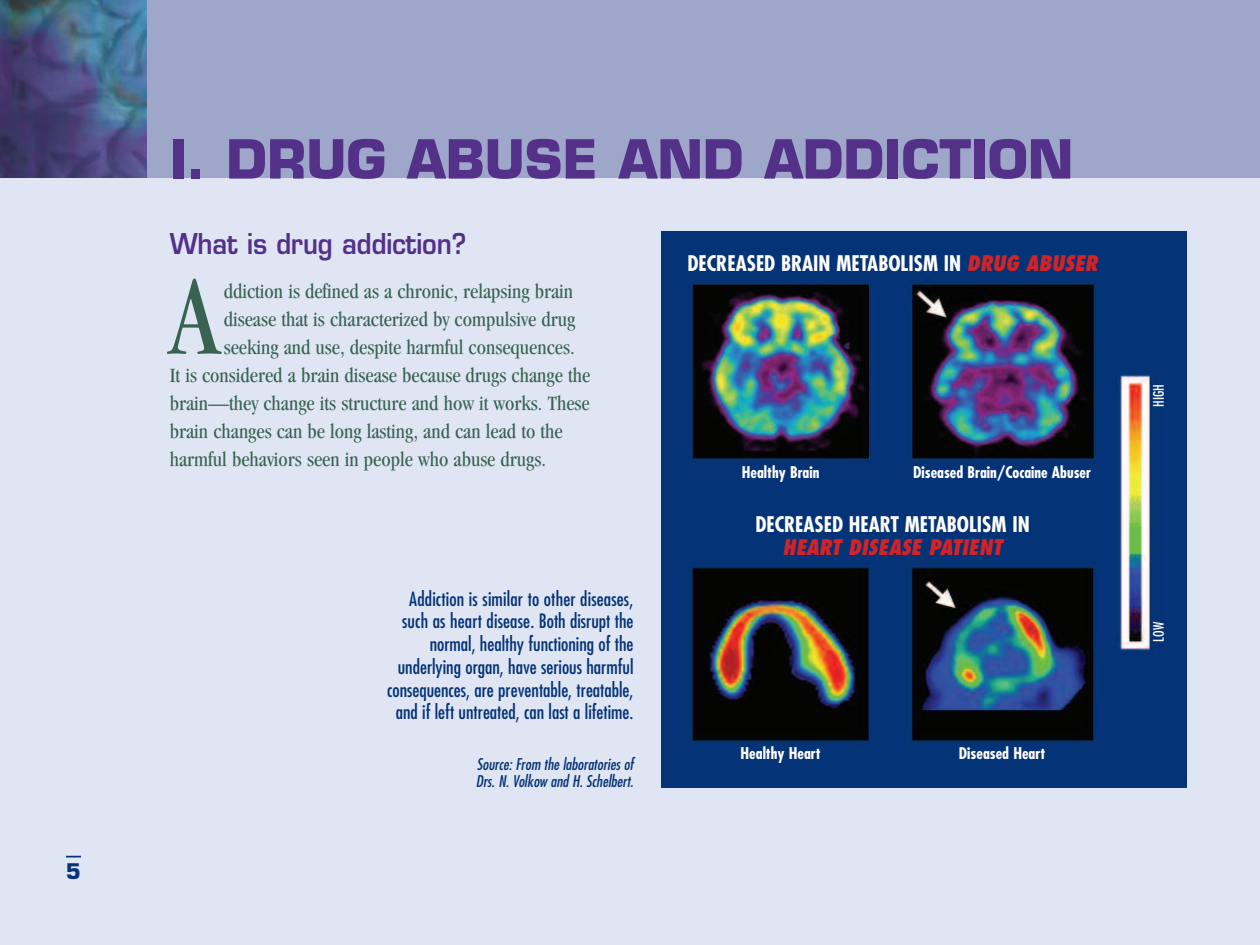
<style>
.page{position:relative;width:1260px;height:945px;background:#fff}
.page>*{position:absolute;margin:0;border:0;box-sizing:border-box;transform-origin:0 0}
.t1{font:condensed 116.73px "Garamond";color:#376350;scale:.95 1}
.t2{font:700 52.5px "Eurostile";color:#533189}
.t3{font:600 28px "Eurostile";letter-spacing:-.005em;color:#533189;scale:.9 1}
.t4{font:condensed 21px "Garamond";color:#376350}
.t5{font:700 condensed 21px "Futura";color:#fff}
.t6{font:italic 800 condensed 21px "Futura";color:#d02427}
.t7{font:700 21px "Eurostile";color:#043376}
.t8{font:condensed 19.25px/22.8px "Futura";color:#043376;text-align:right}
.t9{font:700 condensed 15.75px "Futura";color:#fff}
.t10{font:italic condensed 15.75px/17.5px "Futura";color:#043376}
.t11{font:condensed 14px "Futura";color:#fff}
.s1{font-weight:800;font-style:italic;color:#d02427}
</style>
<div class="page">
<div style="left:147px;top:0;width:1113px;height:178px;background:#9ea6c9"></div>
<img style="left:0;top:0;width:147px;height:178px">
<div style="left:0;top:178px;width:1260px;height:767px;background:#e0e5f3"></div>
<svg style="left:66px;top:856px;width:15px;height:2px"></svg>
<img style="left:662px;top:231px;width:524px;height:557px">
<p class="t7" style="left:66px;top:863px;width:17px">5</p>
<h2 class="t2" style="left:170px;top:139px;width:905px">I. DRUG ABUSE AND ADDICTION</h2>
<h3 class="t3" style="left:170px;top:233px;width:331px">What is drug addiction?</h3>
<h1 class="t1" style="left:170px;top:272px;width:53px">A</h1>
<p class="t4" style="left:224px;top:283px;width:351px">ddiction is defined as a chronic, relapsing brain</p>
<p class="t4" style="left:224px;top:311px;width:353px">disease that is characterized by compulsive drug</p>
<p class="t4" style="left:224px;top:339px;width:352px">seeking and use, despite harmful consequences.</p>
<p class="t4" style="left:170px;top:367px;width:422px">It is considered a brain disease because drugs change the</p>
<p class="t4" style="left:170px;top:395px;width:421px">brain—they change its structure and how it works. These</p>
<p class="t4" style="left:170px;top:423px;width:394px">brain changes can be long lasting, and can lead to the</p>
<p class="t4" style="left:170px;top:451px;width:378px">harmful behaviors seen in people who abuse drugs.</p>
<p class="t8" style="left:387px;top:588px;width:248px">Addiction is similar to other diseases, such as heart disease. Both disrupt the normal, healthy functioning of the underlying organ, have serious harmful consequences, are preventable, treatable, and if left untreated, can last a lifetime.</p>
<p class="t10" style="left:476px;top:756px;width:159px">Source: From the laboratories of<br>Drs. N. Volkow and H. Schelbert.</p>
<p class="t5" style="left:687px;top:254px;width:412px">DECREASED BRAIN METABOLISM IN <span class="s1">DRUG ABUSER</span></p>
<p class="t9" style="left:742px;top:465px;width:79px">Healthy Brain</p>
<p class="t9" style="left:913px;top:465px;width:180px">Diseased Brain/Cocaine Abuser</p>
<p class="t5" style="left:755px;top:515px;width:276px">DECREASED HEART METABOLISM IN</p>
<p class="t6" style="left:783px;top:538px;width:222px">HEART DISEASE PATIENT</p>
<p class="t9" style="left:741px;top:746px;width:82px">Healthy Heart</p>
<p class="t9" style="left:959px;top:746px;width:88px">Diseased Heart</p>
<p class="t11" style="left:1152px;top:407px;width:24px;rotate:-90deg">HIGH</p>
<p class="t11" style="left:1152px;top:642px;width:21px;rotate:-90deg">LOW</p>
</div>
